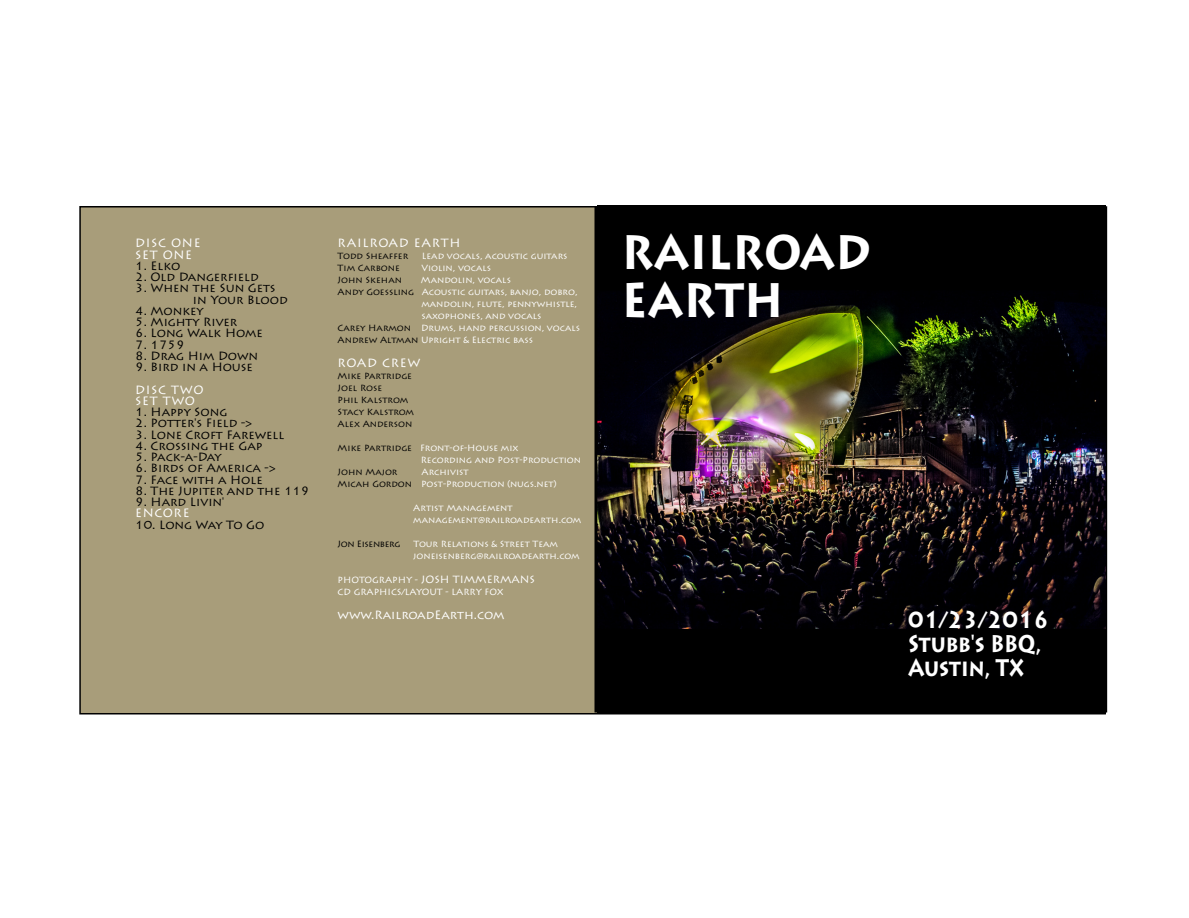
<style>
.page{position:relative;width:1189px;height:918px;background:#fff}
.page>*{position:absolute;margin:0;border:0;box-sizing:border-box;transform-origin:0 0}
.t1{font:700 48px/48px "Lithos Pro";color:#fff;scale:.9 1}
.t2{font:700 24px/24px "Lithos Pro";color:#fff;scale:.83 1}
.t3{font:12px/11.2px "Lithos Pro";color:#000}
.t4{font:12px/11.2px "Lithos Pro";letter-spacing:.055em;color:#fff}
.t5{font:12px "Lithos Pro";color:#fff}
.t6{font:10.5px "Lithos Pro";color:#fff}
.t7{font:9px/12px "Lithos Pro";color:#fff}
.t8{font:9px/12px "Lithos Pro";color:#000}
.t9{font:9px "Lithos Pro";letter-spacing:-.035em;color:#000}
.s1{color:#000}
.s2{font-size:9px}
</style>
<div class="page">
<svg style="left:79px;top:205px;width:1029px;height:510px;background:#5f5944"></svg>
<h3 class="t4" style="left:135px;top:238px;width:67px">DISC ONE<br>SET ONE</h3>
<h3 class="t3" style="left:135px;top:260px;width:47px">1. Elko</h3>
<h3 class="t3" style="left:135px;top:271px;width:125px">2. Old Dangerfield</h3>
<h3 class="t3" style="left:193px;top:283px;width:96px;text-indent:-58px">3. When the Sun Gets in Your Blood</h3>
<h3 class="t3" style="left:135px;top:305px;width:70px">4. Monkey</h3>
<h3 class="t3" style="left:135px;top:316px;width:104px">5. Mighty River</h3>
<h3 class="t3" style="left:135px;top:328px;width:129px">6. Long Walk Home</h3>
<h3 class="t3" style="left:135px;top:339px;width:51px">7. 1759</h3>
<h3 class="t3" style="left:135px;top:350px;width:124px">8. Drag Him Down</h3>
<h3 class="t3" style="left:135px;top:361px;width:119px">9. Bird in a House</h3>
<h3 class="t4" style="left:135px;top:384px;width:70px">DISC TWO<br>SET TWO</h3>
<h3 class="t3" style="left:135px;top:406px;width:93px">1. Happy Song</h3>
<h3 class="t3" style="left:135px;top:418px;width:119px">2. Potter's Field -&gt;</h3>
<h3 class="t3" style="left:135px;top:429px;width:150px">3. Lone Croft Farewell</h3>
<h3 class="t3" style="left:135px;top:440px;width:129px">4. Crossing the Gap</h3>
<h3 class="t3" style="left:135px;top:451px;width:88px">5. Pack-a-Day</h3>
<h3 class="t3" style="left:135px;top:463px;width:142px">6. Birds of America -&gt;</h3>
<h3 class="t3" style="left:135px;top:474px;width:129px">7. Face with a Hole</h3>
<h3 class="t3" style="left:135px;top:485px;width:176px">8. The Jupiter and the 119</h3>
<h3 class="t3" style="left:135px;top:496px;width:90px">9. Hard Livin'</h3>
<h3 class="t4" style="left:135px;top:508px;width:56px">ENCORE</h3>
<h3 class="t3" style="left:135px;top:519px;width:131px">10. Long Way To Go</h3>
<h3 class="t4" style="left:337px;top:237px;width:124px">RAILROAD EARTH</h3>
<p class="t8" style="left:337px;top:250px;width:72px">Todd Sheaffer</p>
<p class="t7" style="left:421px;top:250px;width:147px">Lead vocals, acoustic guitars</p>
<p class="t8" style="left:337px;top:262px;width:64px">Tim Carbone</p>
<p class="t7" style="left:421px;top:262px;width:71px">Violin, vocals</p>
<p class="t8" style="left:337px;top:274px;width:66px">John Skehan</p>
<p class="t7" style="left:421px;top:274px;width:92px">Mandolin, vocals</p>
<p class="t7" style="left:337px;top:286px;width:241px"><span class="s1">Andy Goessling</span> Acoustic guitars, banjo, dobro,</p>
<p class="t7" style="left:421px;top:298px;width:157px">mandolin, flute, pennywhistle,</p>
<p class="t7" style="left:421px;top:310px;width:122px">saxophones, and vocals</p>
<p class="t7" style="left:337px;top:322px;width:244px"><span class="s1">Carey Harmon</span> Drums, hand percussion, vocals</p>
<p class="t7" style="left:337px;top:334px;width:197px"><span class="s1">Andrew Altman</span> Upright &amp; Electric bass</p>
<h3 class="t4" style="left:337px;top:357px;width:84px">ROAD CREW</h3>
<p class="t8" style="left:337px;top:370px;width:78px">Mike Partridge<br>Joel Rose<br>Phil Kalstrom<br>Stacy Kalstrom<br>Alex Anderson</p>
<p class="t7" style="left:420px;top:442px;width:162px;text-indent:-83px"><span class="s1">Mike Partridge</span> Front-of-House mix<br>Recording and Post-Production</p>
<p class="t8" style="left:337px;top:466px;width:61px">John Major</p>
<p class="t7" style="left:337px;top:466px;width:220px;text-align:center">Archivist<br><span class="s1">Micah Gordon</span> Post-Production (nugs.net)</p>
<p class="t7" style="left:413px;top:502px;width:169px">Artist Management management@railroadearth.com</p>
<p class="t9" style="left:337px;top:539px;width:64px">Jon Eisenberg</p>
<p class="t7" style="left:413px;top:538px;width:168px">Tour Relations &amp; Street Team joneisenberg@railroadearth.com</p>
<p class="t6" style="left:337px;top:573px;width:199px"><span class="s2">PHOTOGRAPHY -</span> JOSH TIMMERMANS</p>
<p class="t7" style="left:337px;top:586px;width:167px">CD GRAPHICS/LAYOUT - LARRY FOX</p>
<h3 class="t5" style="left:337px;top:608px;width:168px">www.RailroadEarth.com</h3>
<h1 class="t1" style="left:621px;top:229px;width:279px">RAILROAD<br>EARTH</h1>
<h2 class="t2" style="left:907px;top:608px;width:171px">01/23/2016<br>Stubb's BBQ,<br>Austin, TX</h2>
</div>
